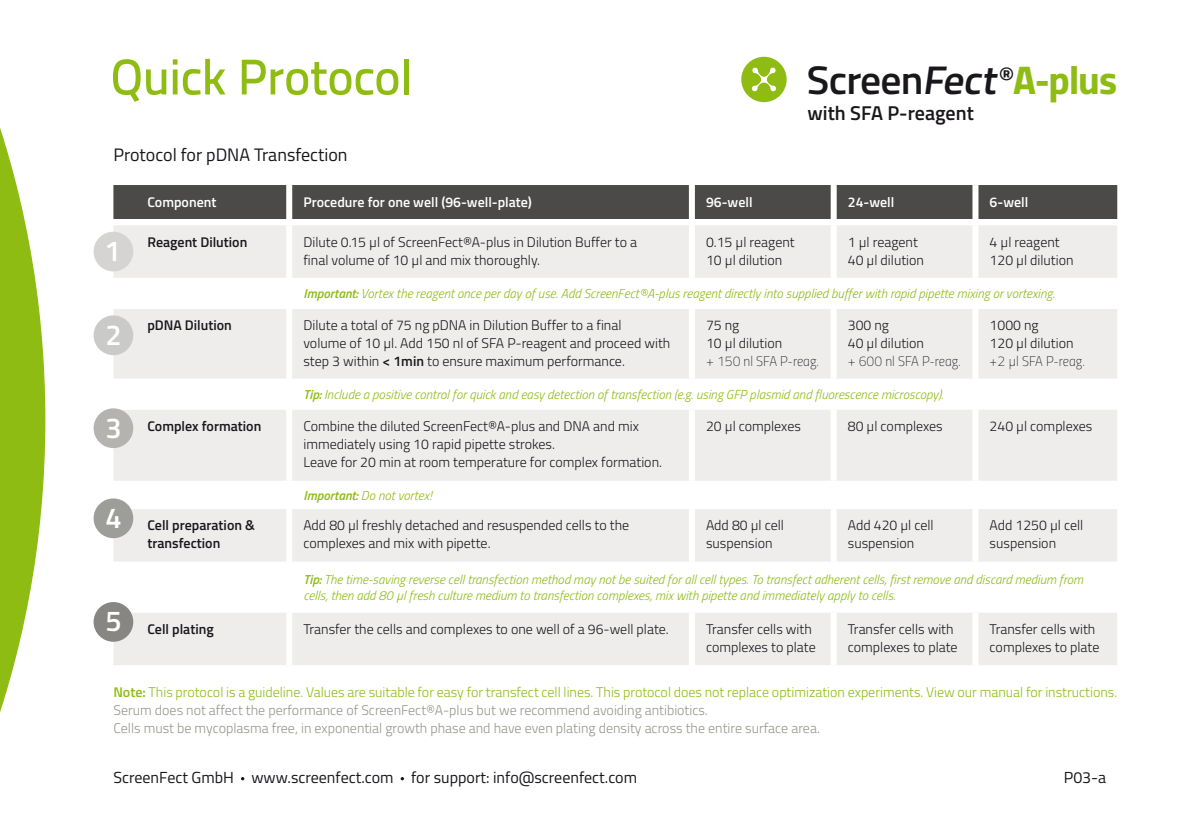
<style>
.page{position:relative;width:1191px;height:840px;background:#fff}
.page>*{position:absolute;margin:0;border:0;box-sizing:border-box;transform-origin:0 0}
.t1{font:50px "Titillium Text 14 L 600 wt";letter-spacing:-.015em;color:#8fbc13}
.t2{font:600 40px "Titillium";letter-spacing:-.02em;color:#1a171c;scale:1.04 1}
.t3{font:600 28.8px "Titillium";color:#fff}
.t4{font:600 20px "Titillium";color:#1a171c}
.t5{font:18px "Titillium";color:#1a171c}
.t6{font:16px "Titillium";color:#1a171c}
.t7{font:300 14px/18px "Titillium";color:#1a171c}
.t8{font:300 14px/18px "Titillium";color:#96958d}
.t9{font:600 14px/18px "Titillium";color:#1a171c}
.t10{font:600 14px "Titillium";color:#fff}
.t11{font:14px "Titillium Thin Upright";color:#1a171c}
.t12{font:italic 300 13px/16px "Titillium";color:#8fbc13}
.s1{font-family:"Titillium Bold Upright";font-weight:400;color:#8fbc13}
.s2{font-weight:600}
.s3{font-weight:600;color:#8fbc13}
.s4{color:#8fbc13}
</style>
<div class="page">
<svg style="left:0;top:128px;width:45px;height:584px"></svg>
<svg style="left:113px;top:225px;width:1004px;height:439px;fill:#efedec"></svg>
<div style="left:286px;top:225px;width:6px;height:53px;background:#fff"></div>
<div style="left:689px;top:225px;width:6px;height:53px;background:#fff"></div>
<div style="left:830px;top:225px;width:6px;height:53px;background:#fff"></div>
<div style="left:972px;top:225px;width:6px;height:53px;background:#fff"></div>
<div style="left:286px;top:278px;width:6px;height:31px;background:#fff"></div>
<div style="left:286px;top:378px;width:6px;height:31px;background:#fff"></div>
<div style="left:286px;top:480px;width:6px;height:29px;background:#fff"></div>
<div style="left:286px;top:561px;width:6px;height:51px;background:#fff"></div>
<div style="left:113px;top:185px;width:1004px;height:34px;background:#4b4a48"></div>
<div style="left:286px;top:309px;width:6px;height:69px;background:#fff"></div>
<div style="left:689px;top:309px;width:6px;height:69px;background:#fff"></div>
<div style="left:830px;top:309px;width:6px;height:69px;background:#fff"></div>
<div style="left:972px;top:309px;width:6px;height:69px;background:#fff"></div>
<div style="left:286px;top:409px;width:6px;height:71px;background:#fff"></div>
<div style="left:689px;top:409px;width:6px;height:71px;background:#fff"></div>
<div style="left:830px;top:409px;width:6px;height:71px;background:#fff"></div>
<div style="left:972px;top:409px;width:6px;height:71px;background:#fff"></div>
<div style="left:286px;top:509px;width:6px;height:52px;background:#fff"></div>
<div style="left:689px;top:509px;width:6px;height:52px;background:#fff"></div>
<div style="left:830px;top:509px;width:6px;height:52px;background:#fff"></div>
<div style="left:972px;top:509px;width:6px;height:52px;background:#fff"></div>
<div style="left:286px;top:612px;width:6px;height:52px;background:#fff"></div>
<div style="left:689px;top:612px;width:6px;height:52px;background:#fff"></div>
<div style="left:830px;top:612px;width:6px;height:52px;background:#fff"></div>
<div style="left:972px;top:612px;width:6px;height:52px;background:#fff"></div>
<div style="left:94px;top:231px;width:39px;height:40px;background:#d5d4d3;border-radius:50%"></div>
<div style="left:94px;top:498px;width:39px;height:40px;background:#9d9d9a;border-radius:50%"></div>
<div style="left:94px;top:601px;width:39px;height:40px;background:#888683;border-radius:50%"></div>
<div style="left:94px;top:408px;width:39px;height:40px;background:#b4b3b0;border-radius:50%"></div>
<div style="left:94px;top:315px;width:39px;height:40px;background:#cacac9;border-radius:50%"></div>
<div style="left:741px;top:57px;width:45px;height:45px;background:#8fbc13;border-radius:50%"></div>
<svg style="left:751px;top:67px;width:25px;height:24px"></svg>
<h1 class="t1" style="left:111px;top:47px;width:303px">Quick Protocol</h1>
<h2 class="t2" style="left:807px;top:50px;width:300px">ScreenFect<sup>®</sup><span class="s1">A-plus</span></h2>
<h3 class="t4" style="left:807px;top:98px;width:168px">with SFA P-reagent</h3>
<p class="t5" style="left:113px;top:141px;width:236px">Protocol for pDNA Transfection</p>
<p class="t10" style="left:147px;top:192px;width:70px">Component</p>
<p class="t10" style="left:303px;top:192px;width:230px">Procedure for one well (96-well-plate)</p>
<p class="t10" style="left:706px;top:192px;width:48px">96-well</p>
<p class="t10" style="left:848px;top:192px;width:48px">24-well</p>
<p class="t10" style="left:989px;top:192px;width:40px">6-well</p>
<p class="t9" style="left:147px;top:232px;width:101px">Reagent Dilution</p>
<p class="t7" style="left:303px;top:232px;width:335px">Dilute 0.15 μl of ScreenFect®A-plus in Dilution Buffer to a final volume of 10 μl and mix thoroughly.</p>
<p class="t7" style="left:706px;top:232px;width:90px">0.15 µ l reagent<br>10 µl dilution</p>
<p class="t7" style="left:848px;top:232px;width:78px">1 µ l reagent<br>40 µ l dilution</p>
<p class="t7" style="left:989px;top:232px;width:85px">4 µ l reagent<br>120 µ l dilution</p>
<p class="t12" style="left:303px;top:285px;width:753px"><span class="s2">Important:</span> Vortex the reagent once per day of use. Add ScreenFect®A-plus reagent directly into supplied buffer with rapid pipette mixing or vortexing.</p>
<p class="t9" style="left:147px;top:315px;width:86px">pDNA Dilution</p>
<p class="t7" style="left:303px;top:315px;width:368px">Dilute a total of 75 ng pDNA in Dilution Buffer to a final<br>volume of 10 µ l. Add 150 nl of SFA P-reagent and proceed with step 3 within <span class="s2">&lt; 1min</span> to ensure maximum performance.</p>
<p class="t7" style="left:706px;top:315px;width:78px">75 ng<br>10 µl dilution</p>
<h3 class="t3" style="left:104px;top:229px;width:18px">1</h3>
<p class="t7" style="left:848px;top:315px;width:78px">300 ng<br>40 µ l dilution</p>
<p class="t11" style="left:848px;top:351px;width:114px">+ 600 nl SFA P-reag.</p>
<p class="t7" style="left:989px;top:315px;width:85px">1000 ng<br>120 µ l dilution</p>
<p class="t11" style="left:989px;top:351px;width:97px">+2 µl SFA P-reag.</p>
<h3 class="t3" style="left:105px;top:313px;width:18px">2</h3>
<p class="t11" style="left:706px;top:351px;width:114px">+ 150 nl SFA P-reag.</p>
<h3 class="t3" style="left:105px;top:405px;width:18px">3</h3>
<h3 class="t3" style="left:105px;top:495px;width:18px">4</h3>
<h3 class="t3" style="left:105px;top:599px;width:18px">5</h3>
<p class="t12" style="left:303px;top:385px;width:641px"><span class="s2">Tip:</span> Include a positive control for quick and easy detection of transfection (e.g. using GFP plasmid and fluorescence microscopy).</p>
<p class="t9" style="left:147px;top:416px;width:115px">Complex formation</p>
<p class="t7" style="left:303px;top:416px;width:360px">Combine the diluted ScreenFect®A-plus and DNA and mix immediately using 10 rapid pipette strokes.<br>Leave for 20 min at room temperature for complex formation.</p>
<p class="t7" style="left:706px;top:416px;width:96px">20 µ l complexes</p>
<p class="t7" style="left:848px;top:416px;width:96px">80 µ l complexes</p>
<p class="t7" style="left:989px;top:416px;width:104px">240 µ l complexes</p>
<p class="t12" style="left:303px;top:486px;width:130px"><span class="s2">Important:</span> Do not vortex!</p>
<p class="t9" style="left:147px;top:515px;width:109px">Cell preparation &amp; transfection</p>
<p class="t7" style="left:303px;top:515px;width:327px">Add 80 µ l freshly detached and resuspended cells to the complexes and mix with pipette.</p>
<p class="t7" style="left:706px;top:515px;width:79px">Add 80 µ l cell suspension</p>
<p class="t7" style="left:848px;top:515px;width:87px">Add 420 µ l cell suspension</p>
<p class="t7" style="left:989px;top:515px;width:95px">Add 1250 µ l cell suspension</p>
<p class="t12" style="left:303px;top:570px;width:781px"><span class="s2">Tip:</span> The time-saving reverse cell transfection method may not be suited for all cell types. To transfect adherent cells, first remove and discard medium from cells, then add 80 μl fresh culture medium to transfection complexes, mix with pipette and immediately apply to cells.</p>
<p class="t9" style="left:147px;top:619px;width:68px">Cell plating</p>
<p class="t7" style="left:303px;top:619px;width:367px">Transfer the cells and complexes to one well of a 96-well plate.</p>
<p class="t7" style="left:706px;top:619px;width:111px">Transfer cells with complexes to plate</p>
<p class="t7" style="left:848px;top:619px;width:111px">Transfer cells with complexes to plate</p>
<p class="t7" style="left:989px;top:619px;width:111px">Transfer cells with complexes to plate</p>
<p class="t8" style="left:113px;top:682px;width:1005px"><span class="s3">Note:</span> <span class="s4">This protocol is a guideline. Values are suitable for easy for transfect cell lines. This protocol does not replace optimization experiments. View our manual for instructions.<br></span>Serum does not affect the performance of ScreenFect®A-plus but we recommend avoiding antibiotics.<br>Cells must be mycoplasma free, in exponential growth phase and have even plating density across the entire surface area.</p>
<p class="t6" style="left:113px;top:765px;width:525px">ScreenFect GmbH www.screenfect.com for support: info@screenfect.com</p>
<p class="t6" style="left:1063px;top:765px;width:44px">P03-a</p>
</div>
